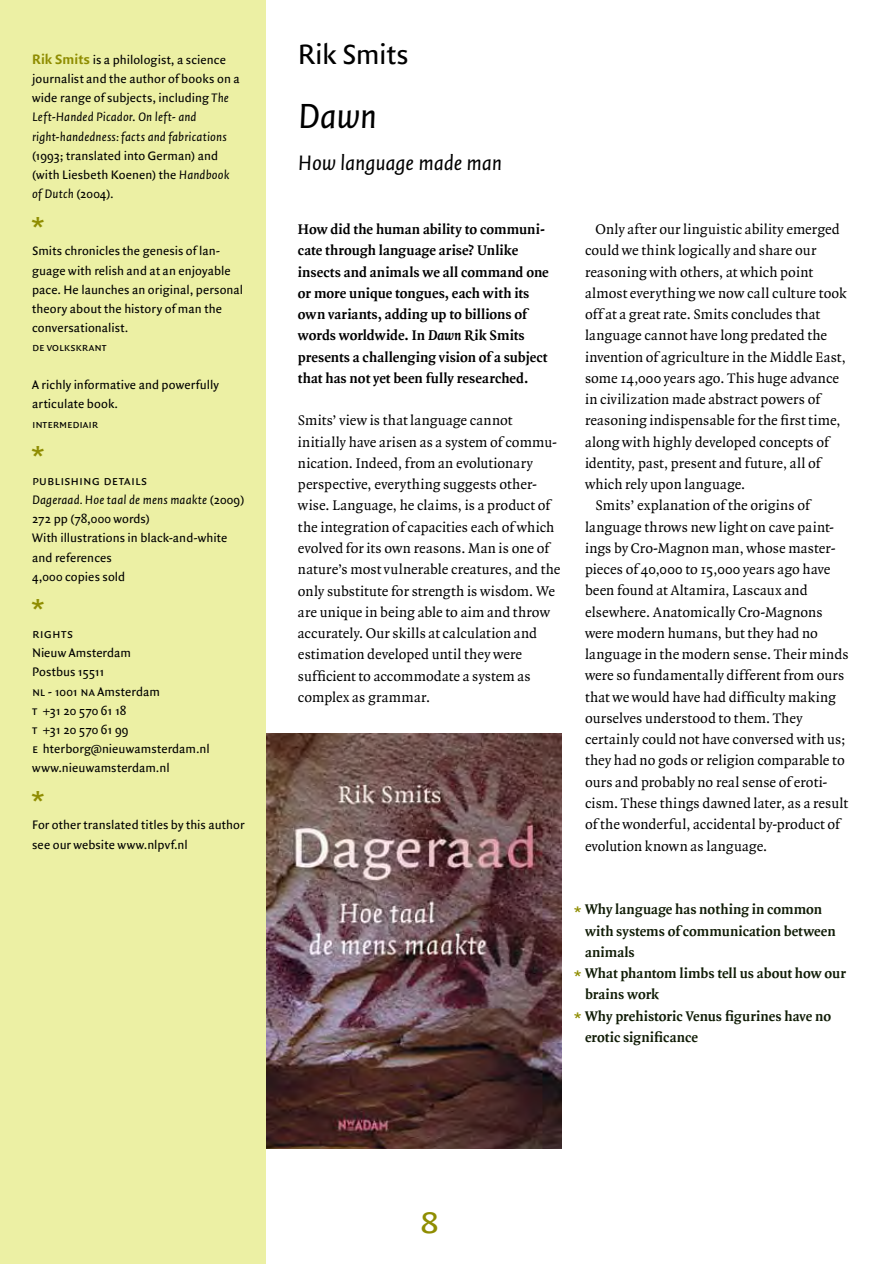
<style>
.page{position:relative;width:893px;height:1264px;background:#fff}
.page>*{position:absolute;margin:0;border:0;box-sizing:border-box;transform-origin:0 0}
.t1{font:40.5px "Quadraat Sans Small Caps";color:#8f8d01}
.t2{font:italic 37.5px "Quadraat Sans";color:#000}
.t3{font:30px "Quadraat Sans";letter-spacing:-.015em;color:#000}
.t4{font:700 24px "Quadraat Sans";color:#8f8d01}
.t5{font:italic 22.5px "Quadraat Sans";letter-spacing:-.01em;color:#000}
.t6{font:15px/21.3px "Quadraat";letter-spacing:.005em;color:#000}
.t7{font:700 15px/21.3px "Quadraat";letter-spacing:.005em;color:#000}
.t8{font:700 15px/21.3px "Quadraat";color:#111d07}
.t9{font:13.8px "Quadraat Sans Small Caps";letter-spacing:.015em;color:#000}
.t10{font:700 13.5px "Quadraat Sans";color:#8f8d01}
.t11{font:13.2px/19.2px "Quadraat Sans";letter-spacing:.005em;color:#000}
.t12{font:12px "Quadraat Sans Small Caps";letter-spacing:-.005em;color:#000}
.s1{font-weight:700;font-size:14.7px;color:#8f8d01}
.s2{font-style:italic}
.s3{font-family:"Quadraat Sans Small Caps"}
</style>
<div class="page">
<div style="left:0;top:0;width:266px;height:1264px;background:#ecf0a4"></div>
<img style="left:266px;top:734px;width:295px;height:414px">
<p class="t11" style="left:32px;top:51px;width:209px"><span class="s1">Rik Smits</span> is a philologist, a science journalist and the author of books on a wide range of subjects, including <span class="s2">The Left-Handed Picador</span>. <span class="s2">On left- and right-handedness: facts and fabrications</span></p>
<p class="t11" style="left:32px;top:146px;width:199px">(1993; translated into German) and (with Liesbeth Koenen) the <span class="s2">Handbook of Dutch</span> (2004).</p>
<h3 class="t4" style="left:32px;top:212px;width:13px">*</h3>
<p class="t11" style="left:32px;top:242px;width:213px">Smits chronicles the genesis of lan&shy;guage with relish and at an enjoyable pace. He launches an original, personal theory about the history of man the conversationalist.</p>
<p class="t12" style="left:32px;top:340px;width:76px">de volkskrant</p>
<p class="t11" style="left:32px;top:376px;width:188px">A richly informative and powerfully articulate book.</p>
<p class="t12" style="left:32px;top:417px;width:68px">intermediair</p>
<h3 class="t4" style="left:32px;top:442px;width:13px">*</h3>
<p class="t9" style="left:32px;top:473px;width:116px">publishing details</p>
<p class="t11" style="left:32px;top:491px;width:214px"><span class="s2">Dageraad. Hoe taal de mens maakte</span> (2009)<br>272 pp (78,000 words)<br>With illustrations in black-and-white and references<br>4,000 copies sold</p>
<h3 class="t4" style="left:32px;top:595px;width:13px">*</h3>
<p class="t9" style="left:32px;top:626px;width:42px">rights</p>
<p class="t11" style="left:32px;top:644px;width:179px">Nieuw Amsterdam<br>Postbus 15511<br><span class="s3">nl</span> - 1001 <span class="s3">na</span> Amsterdam<br><span class="s3">t</span> +31 20 570 61 18<br><span class="s3">t</span> +31 20 570 61 99<br><span class="s3">e</span> hterborg@nieuwamsterdam.nl www.nieuwamsterdam.nl</p>
<h3 class="t4" style="left:32px;top:786px;width:13px">*</h3>
<p class="t11" style="left:32px;top:816px;width:214px">For other translated titles by this author see our website www.nlpvf.nl</p>
<h3 class="t3" style="left:298px;top:37px;width:112px">Rik Smits</h3>
<h2 class="t2" style="left:298px;top:96px;width:81px">Dawn</h2>
<h3 class="t5" style="left:298px;top:151px;width:206px">How language made man</h3>
<p class="t7" style="left:298px;top:219px;width:252px">How did the human ability to communi&shy;cate through language arise? Unlike insects and animals we all command one or more unique tongues, each with its own variants, adding up to billions of words worldwide. In <span class="s2">Dawn</span> Rik Smits presents a challenging vision of a subject that has not yet been fully researched.</p>
<p class="t6" style="left:298px;top:410px;width:264px">Smits’ view is that language cannot initially have arisen as a system of commu&shy;nication. Indeed, from an evolutionary perspective, everything suggests other&shy;wise. Language, he claims, is a product of the integration of capacities each of which evolved for its own reasons. Man is one of nature’s most vulnerable creatures, and the only substitute for strength is wisdom. We are unique in being able to aim and throw accurately. Our skills at calculation and estimation developed until they were sufficient to accommodate a system as complex as grammar.</p>
<p class="t6" style="left:596px;top:219px;width:246px">Only after our linguistic ability emerged</p>
<p class="t6" style="left:585px;top:240px;width:233px">could we think logically and share our</p>
<p class="t6" style="left:585px;top:262px;width:229px">reasoning with others, at which point</p>
<p class="t6" style="left:585px;top:283px;width:263px">almost everything we now call culture took</p>
<p class="t6" style="left:585px;top:304px;width:237px">off at a great rate. Smits concludes that</p>
<p class="t6" style="left:585px;top:325px;width:244px">language cannot have long predated the</p>
<p class="t6" style="left:585px;top:347px;width:262px">invention of agriculture in the Middle East,</p>
<p class="t6" style="left:585px;top:368px;width:256px">some 14,000 years ago. This huge advance</p>
<p class="t6" style="left:585px;top:389px;width:237px">in civilization made abstract powers of</p>
<p class="t6" style="left:585px;top:410px;width:257px">reasoning indispensable for the first time,</p>
<p class="t6" style="left:585px;top:432px;width:245px">along with highly developed concepts of</p>
<p class="t6" style="left:585px;top:453px;width:237px">identity, past, present and future, all of</p>
<p class="t6" style="left:585px;top:474px;width:162px">which rely upon language.</p>
<p class="t6" style="left:596px;top:495px;width:216px">Smits’ explanation of the origins of</p>
<p class="t6" style="left:585px;top:517px;width:251px">language throws new light on cave paint-</p>
<p class="t6" style="left:585px;top:538px;width:252px">ings by Cro-Magnon man, whose master-</p>
<p class="t6" style="left:585px;top:559px;width:247px">pieces of 40,000 to 15,000 years ago have</p>
<p class="t6" style="left:585px;top:580px;width:224px">been found at Altamira, Lascaux and</p>
<p class="t6" style="left:585px;top:602px;width:239px">elsewhere. Anatomically Cro-Magnons</p>
<p class="t6" style="left:585px;top:623px;width:234px">were modern humans, but they had no</p>
<p class="t6" style="left:585px;top:644px;width:265px">language in the modern sense. Their minds</p>
<p class="t6" style="left:585px;top:665px;width:261px">were so fundamentally different from ours</p>
<p class="t6" style="left:585px;top:687px;width:252px">that we would have had difficulty making</p>
<p class="t6" style="left:585px;top:708px;width:219px">ourselves understood to them. They</p>
<p class="t6" style="left:585px;top:729px;width:262px">certainly could not have conversed with us;</p>
<p class="t6" style="left:585px;top:750px;width:261px">they had no gods or religion comparable to</p>
<p class="t6" style="left:585px;top:772px;width:244px">ours and probably no real sense of eroti-</p>
<p class="t6" style="left:585px;top:793px;width:265px">cism. These things dawned later, as a result</p>
<p class="t6" style="left:585px;top:814px;width:256px">of the wonderful, accidental by-product of</p>
<p class="t6" style="left:585px;top:835px;width:184px">evolution known as language.</p>
<p class="t8" style="left:585px;top:899px;width:263px">Why language has nothing in common with systems of communication between animals<br>What phantom limbs tell us about how our brains work<br>Why prehistoric Venus figurines have no erotic significance</p>
<p class="t10" style="left:574px;top:904px;width:8px">*</p>
<p class="t10" style="left:574px;top:968px;width:8px">*</p>
<p class="t10" style="left:574px;top:1010px;width:8px">*</p>
<h1 class="t1" style="left:420px;top:1197px;width:22px">8</h1>
</div>
